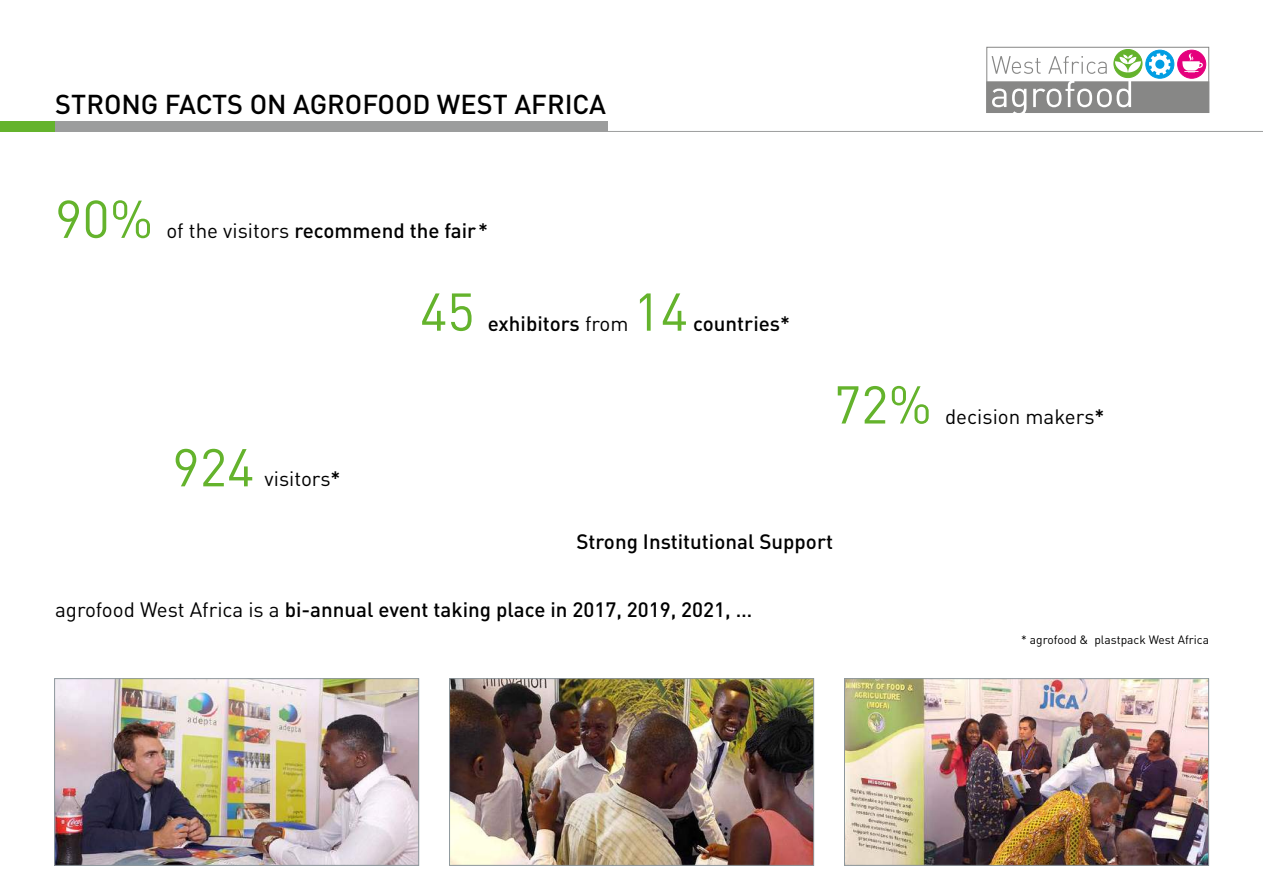
<style>
.page{position:relative;width:1263px;height:893px;background:#fff}
.page>*{position:absolute;margin:0;border:0;box-sizing:border-box;transform-origin:0 0}
.t1{font:52.35px "DIN";color:#64b32c}
.t2{font:500 27px "DIN";color:#000}
.t3{font:500 20.55px "DIN";color:#000}
.t4{font:20.55px "DIN";color:#000}
.t5{font:12px "DIN";color:#000}
.s1{font-weight:400}
.s2{font-weight:500}
</style>
<div class="page">
<hr style="left:0;top:131px;width:1263px;height:1px;background:#9c9d9d">
<div style="left:0;top:121px;width:608px;height:11px;background:#9c9d9d"></div>
<div style="left:0;top:121px;width:54px;height:11px;background:#64b32c"></div>
<img style="left:56px;top:680px;width:361px;height:184px">
<div style="left:54px;top:678px;width:365px;height:188px;border:1px solid #8d979c"></div>
<img style="left:451px;top:680px;width:361px;height:184px">
<div style="left:449px;top:678px;width:365px;height:188px;border:1px solid #8d979c"></div>
<img style="left:846px;top:680px;width:361px;height:184px">
<div style="left:844px;top:678px;width:365px;height:188px;border:1px solid #8d979c"></div>
<div style="left:986px;top:47px;width:223px;height:66px;border:1px solid #878786"></div>
<div style="left:986px;top:82px;width:223px;height:31px;background:#878786"></div>
<svg style="left:992px;top:89px;width:14px;height:18px"></svg>
<svg style="left:1012px;top:89px;width:14px;height:24px"></svg>
<svg style="left:1033px;top:81px;width:98px;height:26px"></svg>
<div style="left:1146px;top:50px;width:28px;height:28px;background:#009ee3;border-radius:50%"></div>
<div style="left:1146px;top:50px;width:28px;height:28px;border:1px solid #009ee3;border-radius:50%"></div>
<svg style="left:1149px;top:53px;width:22px;height:22px"></svg>
<div style="left:1178px;top:50px;width:28px;height:28px;background:#e5007d;border-radius:50%"></div>
<div style="left:1177px;top:50px;width:29px;height:28px;border:1px solid #e5007d;border-radius:50%"></div>
<svg style="left:1182px;top:53px;width:21px;height:19px"></svg>
<div style="left:1114px;top:49px;width:28px;height:29px;background:#64b32c;border-radius:50%"></div>
<div style="left:1114px;top:49px;width:28px;height:29px;border:1px solid #64b32c;border-radius:50%"></div>
<svg style="left:1115px;top:55px;width:26px;height:17px"></svg>
<svg style="left:991px;top:56px;width:49px;height:18px"></svg>
<svg style="left:1048px;top:56px;width:59px;height:18px"></svg>
<h2 class="t2" style="left:55px;top:87px;width:552px">STRONG FACTS ON AGROFOOD WEST AFRICA</h2>
<h1 class="t1" style="left:55px;top:186px;width:100px">90%</h1>
<p class="t3" style="left:166px;top:217px;width:323px"><span class="s1">of the visitors</span> recommend the fair*</p>
<h1 class="t1" style="left:420px;top:279px;width:56px">45</h1>
<p class="t3" style="left:488px;top:310px;width:142px">exhibitors <span class="s1">from</span></p>
<h1 class="t1" style="left:633px;top:279px;width:56px">14</h1>
<p class="t3" style="left:693px;top:310px;width:98px">countries*</p>
<h1 class="t1" style="left:172px;top:435px;width:83px">924</h1>
<p class="t4" style="left:265px;top:466px;width:78px">visitors<span class="s2">*</span></p>
<h1 class="t1" style="left:834px;top:372px;width:100px">72%</h1>
<p class="t4" style="left:945px;top:403px;width:161px">decision makers<span class="s2">*</span></p>
<p class="t3" style="left:576px;top:529px;width:258px">Strong Institutional Support</p>
<p class="t3" style="left:55px;top:596px;width:699px"><span class="s1">agrofood West Africa is a</span> bi-annual event taking place in 2017, 2019, 2021, …</p>
<p class="t5" style="left:1021px;top:633px;width:189px">* agrofood &amp; plastpack West Africa</p>
</div>
